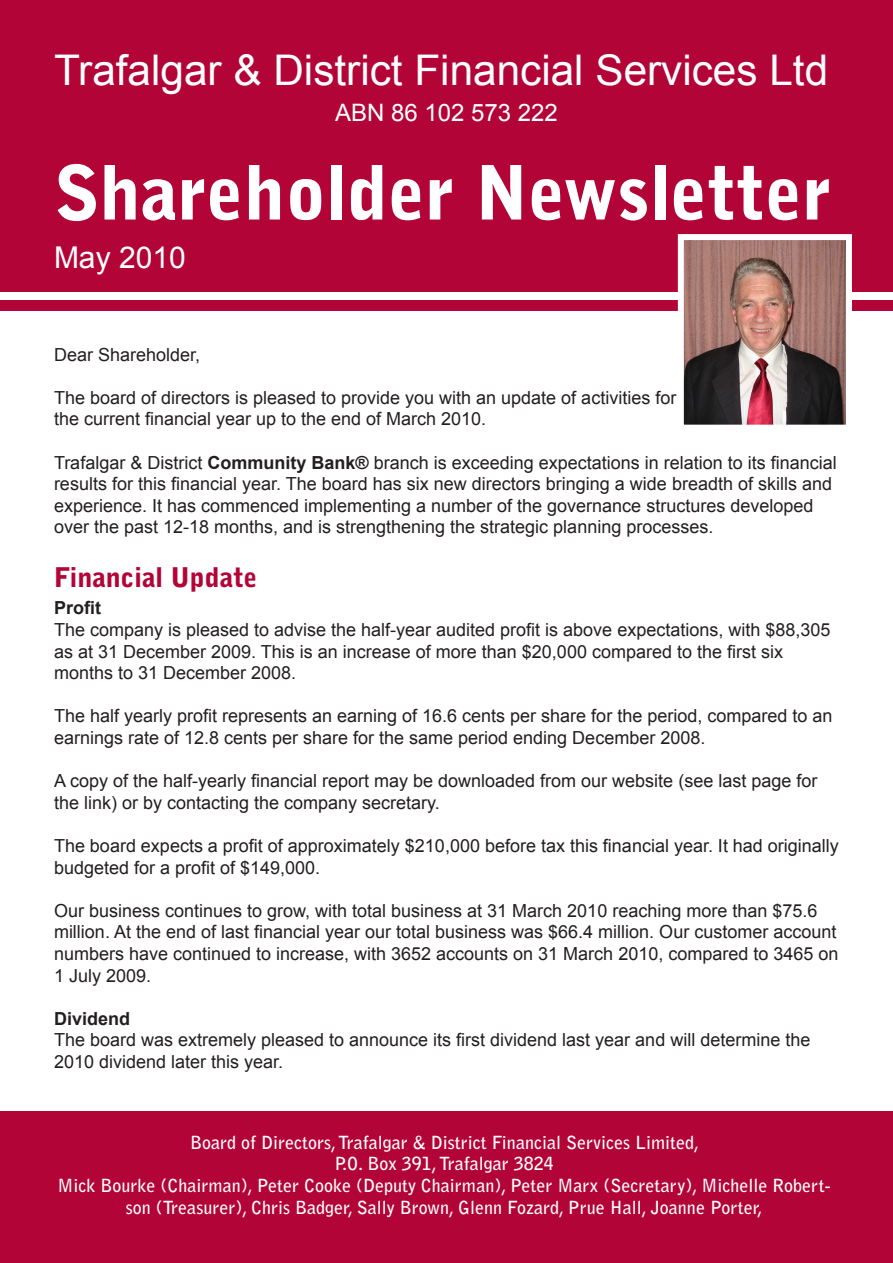
<style>
.page{position:relative;width:893px;height:1263px;background:#fff}
.page>*{position:absolute;margin:0;border:0;box-sizing:border-box;transform-origin:0 0}
.t1{font:900 74.25px "Bell Gothic Std";color:#fff}
.t2{font:42.3px "Arial";color:#fff}
.t3{font:30px "Arial";color:#fff}
.t4{font:900 27px "Bell Gothic Std";color:#b30437}
.t5{font:24px "Arial";color:#fff}
.t6{font:18px/21.6px "Arial";color:#231f20}
.t7{font:700 18px/21.6px "Bell Gothic Std";color:#fff;text-align:center}
.t8{font:700 18px "Arial";color:#231f20}
.s1{font-weight:700}
</style>
<div class="page">
<div style="left:0;top:0;width:893px;height:292px;background:#b30437"></div>
<div style="left:0;top:300px;width:893px;height:10px;background:#b30437"></div>
<div style="left:0;top:1111px;width:893px;height:152px;background:#b30437"></div>
<img style="left:685px;top:241px;width:160px;height:183px">
<div style="left:678px;top:234px;width:174px;height:197px;border:6px solid #fff"></div>
<p class="t2" style="left:54px;top:42px;width:776px">Trafalgar &amp; District Financial Services Ltd</p>
<p class="t5" style="left:335px;top:97px;width:224px">ABN 86 102 573 222</p>
<p class="t1" style="left:54px;top:150px;width:779px">Shareholder Newsletter</p>
<p class="t3" style="left:54px;top:237px;width:133px">May 2010</p>
<p class="t6" style="left:54px;top:344px;width:148px">Dear Shareholder,</p>
<p class="t6" style="left:54px;top:387px;width:624px">The board of directors is pleased to provide you with an update of activities for the current financial year up to the end of March 2010.</p>
<p class="t6" style="left:54px;top:452px;width:784px">Trafalgar &amp; District <span class="s1">Community Bank®</span> branch is exceeding expectations in relation to its financial results for this financial year. The board has six new directors bringing a wide breadth of skills and experience. It has commenced implementing a number of the governance structures developed over the past 12-18 months, and is strengthening the strategic planning processes.</p>
<p class="t4" style="left:54px;top:562px;width:205px">Financial Update</p>
<p class="t8" style="left:54px;top:596px;width:48px">Profit</p>
<p class="t6" style="left:54px;top:619px;width:778px">The company is pleased to advise the half-year audited profit is above expectations, with $88,305 as at 31 December 2009. This is an increase of more than $20,000 compared to the first six months to 31 December 2008.</p>
<p class="t6" style="left:54px;top:705px;width:780px">The half yearly profit represents an earning of 16.6 cents per share for the period, compared to an earnings rate of 12.8 cents per share for the same period ending December 2008.</p>
<p class="t6" style="left:54px;top:770px;width:765px">A copy of the half-yearly financial report may be downloaded from our website (see last page for the link) or by contacting the company secretary.</p>
<p class="t6" style="left:54px;top:835px;width:786px">The board expects a profit of approximately $210,000 before tax this financial year. It had originally budgeted for a profit of $149,000.</p>
<p class="t6" style="left:54px;top:900px;width:786px">Our business continues to grow, with total business at 31 March 2010 reaching more than $75.6 million. At the end of last financial year our total business was $66.4 million. Our customer account numbers have continued to increase, with 3652 accounts on 31 March 2010, compared to 3465 on 1 July 2009.</p>
<p class="t8" style="left:54px;top:1007px;width:78px">Dividend</p>
<p class="t6" style="left:54px;top:1029px;width:758px">The board was extremely pleased to announce its first dividend last year and will determine the<br>2010 dividend later this year.</p>
<p class="t7" style="left:190px;top:1131px;width:511px">Board of Directors, Trafalgar &amp; District Financial Services Limited,</p>
<p class="t7" style="left:335px;top:1153px;width:221px">P.O. Box 391, Trafalgar 3824</p>
<p class="t7" style="left:58px;top:1175px;width:774px">Mick Bourke (Chairman), Peter Cooke (Deputy Chairman), Peter Marx (Secretary), Michelle Robert&shy;son (Treasurer), Chris Badger, Sally Brown, Glenn Fozard, Prue Hall, Joanne Porter,</p>
</div>
